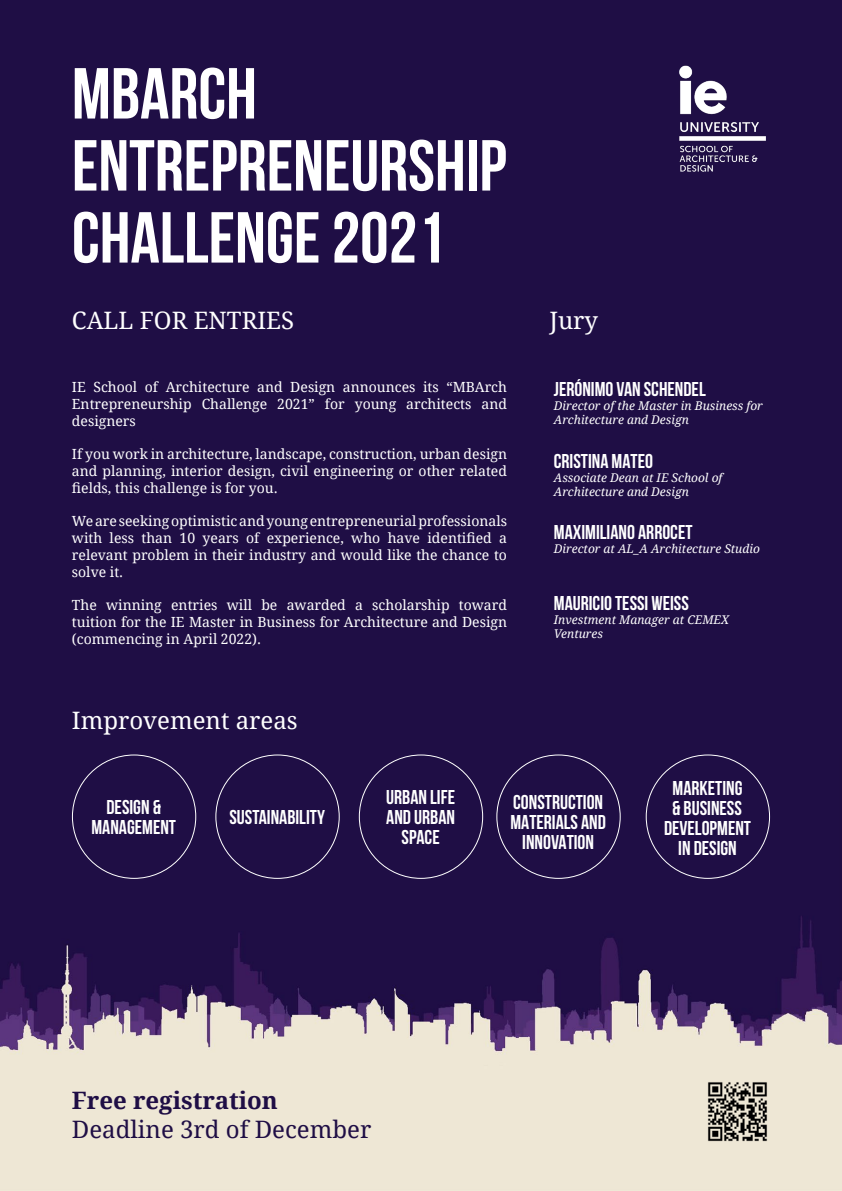
<style>
.page{position:relative;width:842px;height:1191px;background:#1f0e45}
.page>*{position:absolute;margin:0;border:0;box-sizing:border-box;transform-origin:0 0}
.t1{font:700 72px/72px "Bebas Neue";color:#fff}
.corpo{font:24px "Droid Serif";color:#fff}
.corpo-2{font:24px "Droid Serif";color:#1f0e45}
.corpo-3{font:700 24px "Droid Serif";color:#1f0e45}
.giurato{font:700 20px/20px "Bebas Neue";color:#fff;text-align:center}
.corpo-4{font:14px/16.8px "Droid Serif";color:#fff;text-align:justify}
.giurato_2{font:italic 12px/14px "Droid Serif";color:#fff}
</style>
<div class="page">
<img style="left:0;top:756px;width:842px;height:435px">
<img style="left:704px;top:1078px;width:66px;height:66px">
<img style="left:679px;top:65px;width:87px;height:107px">
<p class="t1" style="left:72px;top:57px;width:186px">MBARCH</p>
<p class="t1" style="left:72px;top:129px;width:436px">ENTREPRENEURSHIP<br>CHALLENGE 2021</p>
<p class="corpo" style="left:72px;top:304px;width:224px">CALL FOR ENTRIES</p>
<p class="corpo" style="left:549px;top:304px;width:50px">Jury</p>
<p class="corpo-4" style="left:72px;top:378px;width:437px">IE School of Architecture and Design announces its “MBArch Entrepreneurship Challenge 2021” for young architects and designers</p>
<p class="corpo-4" style="left:72px;top:445px;width:437px">If you work in architecture, landscape, construction, urban design and planning, interior design, civil engineering or other related fields, this challenge is for you.</p>
<p class="corpo-4" style="left:72px;top:512px;width:437px">We are seeking optimistic and young entrepreneurial professionals with less than 10 years of experience, who have identified a relevant problem in their industry and would like the chance to solve it.</p>
<p class="corpo-4" style="left:72px;top:596px;width:437px">The winning entries will be awarded a scholarship toward tuition for the IE Master in Business for Architecture and Design (commencing in April 2022).</p>
<p class="corpo" style="left:72px;top:703px;width:227px">Improvement areas</p>
<p class="giurato" style="left:554px;top:379px;width:153px">JERÓNIMO VAN SCHENDEL</p>
<p class="giurato_2" style="left:554px;top:398px;width:210px">Director of the Master in Business for<br>Architecture and Design</p>
<p class="giurato" style="left:554px;top:450px;width:101px">CRISTINA MATEO</p>
<p class="giurato_2" style="left:554px;top:470px;width:170px">Associate Dean at IE School of<br>Architecture and Design</p>
<p class="giurato" style="left:554px;top:522px;width:140px">MAXIMILIANO ARROCET</p>
<p class="giurato_2" style="left:554px;top:541px;width:208px">Director at AL_A Architecture Studio</p>
<p class="giurato" style="left:554px;top:593px;width:137px">MAURICIO TESSI WEISS</p>
<p class="giurato_2" style="left:554px;top:613px;width:177px">Investment Manager at CEMEX<br>Ventures</p>
<p class="giurato" style="left:91px;top:797px;width:86px">DESIGN &amp;<br>MANAGEMENT</p>
<p class="giurato" style="left:386px;top:787px;width:70px">URBAN LIFE<br>AND URBAN<br>SPACE</p>
<p class="giurato" style="left:664px;top:778px;width:89px">MARKETING<br>&amp; BUSINESS<br>DEVELOPMENT<br>IN DESIGN</p>
<p class="giurato" style="left:510px;top:792px;width:97px">CONSTRUCTION<br>MATERIALS AND<br>INNOVATION</p>
<p class="giurato" style="left:229px;top:807px;width:97px">SUSTAINABILITY</p>
<p class="corpo-3" style="left:72px;top:1083px;width:207px">Free registration</p>
<p class="corpo-2" style="left:72px;top:1112px;width:301px">Deadline 3rd of December</p>
</div>
